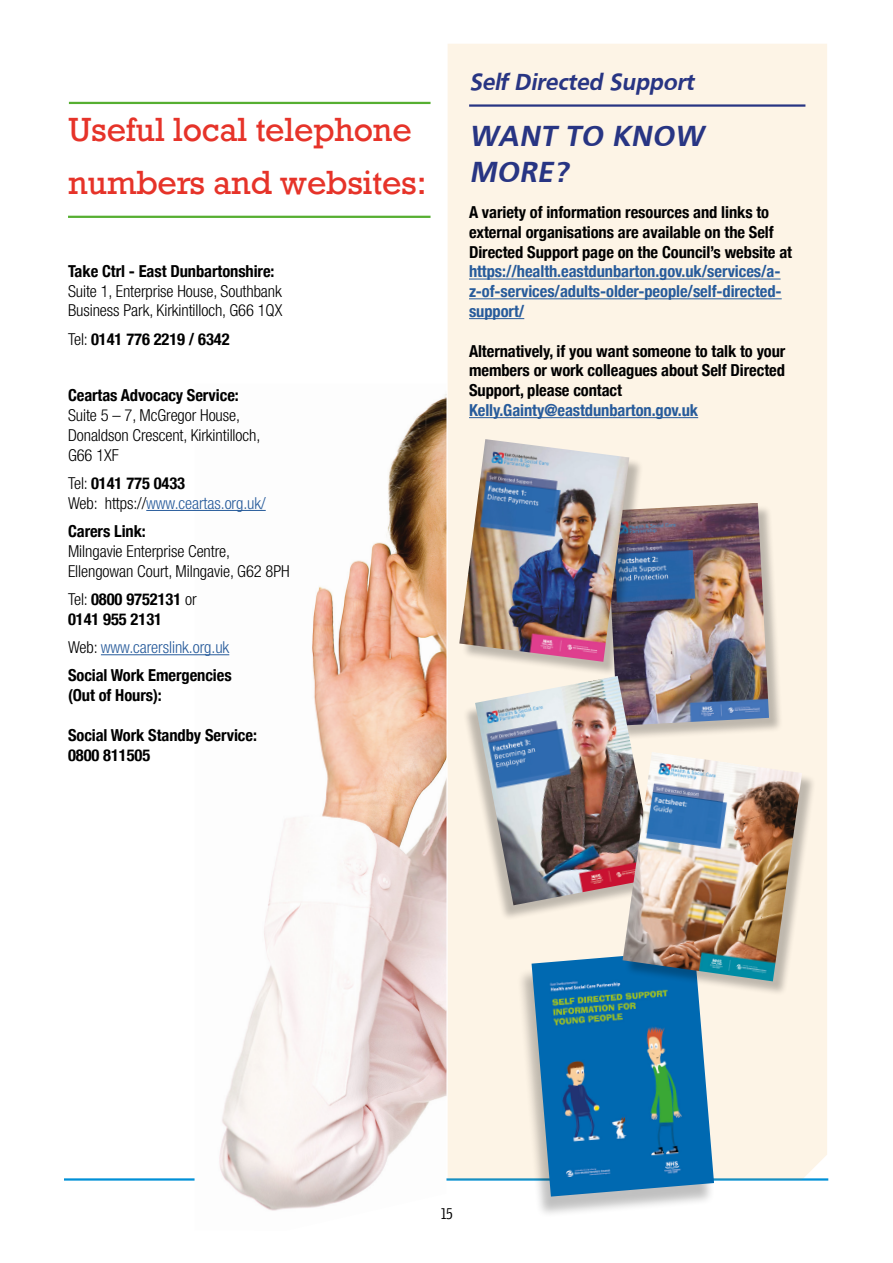
<style>
.page{position:relative;width:893px;height:1263px;background:#fff}
.page>*{position:absolute;margin:0;border:0;box-sizing:border-box;transform-origin:0 0}
.Back_page_Header{font:31.5px/52.5px "Rockwell";letter-spacing:-.01em;color:#e63329}
.Want_to_know_more_header_p11{font:italic 700 30px/36px "Frutiger";color:#283583}
.t1{font:italic 700 24px "Frutiger";color:#283583}
.Para_Heading_Hel_Neue_11pt_cond_bold{font:700 condensed 16.5px/19.8px "Helvetica Neue";letter-spacing:-.005em;color:#000}
.Body_copy_Hel_Neue_11pt_cond{font:300 condensed 16.5px/19.8px "Helvetica Neue";letter-spacing:-.005em;color:#000}
.Body_copy_Hel_Neue_11pt_cond-2{font:300 condensed 16.5px/19.8px "Helvetica Neue";letter-spacing:-.005em;color:#275b9b}
.Body_copy_Hel_Neue_11pt_cond-3{font:700 condensed 16.5px/19.8px "Helvetica Neue";letter-spacing:-.005em;color:#000}
.Para_Heading_Hel_Neue_11pt_cond_bold-2{font:700 condensed 16.5px "Helvetica Neue";letter-spacing:-.005em;color:#275b9b}
.t2{font:15px "Griffith Gothic Cond";color:#000}
.s1{font-weight:300}
.s2{color:#000}
.s3{font-weight:700;color:#000}
.s4{color:#275b9b}
</style>
<div class="page">
<hr style="left:64px;top:1178px;width:764px;height:2px;background:#0090d7">
<img style="left:195px;top:394px;width:251px;height:817px">
<hr style="left:146px;top:510px;width:120px;height:1px;background:#275b9b">
<hr style="left:101px;top:654px;width:128px;height:1px;background:#275b9b">
<hr style="left:69px;top:102px;width:362px;height:2px;background:#56af31">
<hr style="left:68px;top:216px;width:363px;height:2px;background:#56af31">
<div style="left:448px;top:44px;width:379px;height:1136px;background:#fdf4e6"></div>
<hr style="left:469px;top:279px;width:311px;height:1px;background:#275b9b">
<hr style="left:469px;top:298px;width:313px;height:1px;background:#275b9b">
<hr style="left:469px;top:318px;width:55px;height:1px;background:#275b9b">
<hr style="left:469px;top:417px;width:229px;height:1px;background:#275b9b">
<hr style="left:469px;top:104px;width:336px;height:3px;background:#283583">
<div style="left:608px;top:505px;width:176px;height:236px;background:#000;opacity:.25"></div>
<img style="left:644px;top:503px;width:125px;height:223px">
<div style="left:461px;top:441px;width:183px;height:235px;background:#000;opacity:.25"></div>
<img style="left:459px;top:439px;width:170px;height:223px">
<div style="left:462px;top:679px;width:193px;height:242px;background:#000;opacity:.25"></div>
<img style="left:475px;top:676px;width:181px;height:229px">
<div style="left:516px;top:955px;width:199px;height:263px;background:#000;opacity:.25"></div>
<img style="left:532px;top:950px;width:182px;height:246px">
<div style="left:624px;top:754px;width:193px;height:242px;background:#000;opacity:.25"></div>
<img style="left:623px;top:752px;width:179px;height:229px">
<p class="Back_page_Header" style="left:68px;top:104px;width:360px">Useful local telephone numbers and websites:</p>
<p class="Para_Heading_Hel_Neue_11pt_cond_bold" style="left:68px;top:260px;width:208px">Take Ctrl - East Dunbartonshire:</p>
<p class="Body_copy_Hel_Neue_11pt_cond" style="left:68px;top:281px;width:216px">Suite 1, Enterprise House, Southbank<br>Business Park, Kirkintilloch, G66 1QX</p>
<p class="Body_copy_Hel_Neue_11pt_cond-3" style="left:68px;top:328px;width:163px"><span class="s1">Tel:</span> 0141 776 2219 / 6342</p>
<p class="Para_Heading_Hel_Neue_11pt_cond_bold" style="left:68px;top:384px;width:172px">Ceartas Advocacy Service:</p>
<p class="Body_copy_Hel_Neue_11pt_cond" style="left:68px;top:405px;width:194px">Suite 5 – 7, McGregor House,<br>Donaldson Crescent, Kirkintilloch,<br>G66 1XF</p>
<p class="Body_copy_Hel_Neue_11pt_cond-2" style="left:68px;top:473px;width:199px"><span class="s2">Tel:</span> <span class="s3">0141 775 0433<br></span><span class="s2">Web: https://</span>www.ceartas.org.uk/</p>
<p class="Para_Heading_Hel_Neue_11pt_cond_bold" style="left:68px;top:520px;width:79px">Carers Link:</p>
<p class="Body_copy_Hel_Neue_11pt_cond" style="left:68px;top:541px;width:223px">Milngavie Enterprise Centre,<br>Ellengowan Court, Milngavie, G62 8PH</p>
<p class="Body_copy_Hel_Neue_11pt_cond-3" style="left:68px;top:588px;width:130px"><span class="s1">Tel:</span> 0800 9752131 <span class="s1">or<br></span>0141 955 2131</p>
<p class="Body_copy_Hel_Neue_11pt_cond-2" style="left:68px;top:637px;width:163px"><span class="s2">Web:</span> www.carerslink.org.uk</p>
<p class="Para_Heading_Hel_Neue_11pt_cond_bold" style="left:68px;top:664px;width:165px">Social Work Emergencies</p>
<p class="Para_Heading_Hel_Neue_11pt_cond_bold" style="left:68px;top:684px;width:95px">(Out of Hours):</p>
<p class="Para_Heading_Hel_Neue_11pt_cond_bold" style="left:68px;top:724px;width:190px">Social Work Standby Service:<br>0800 811505</p>
<h3 class="t1" style="left:469px;top:68px;width:231px">Self Directed Support</h3>
<p class="Want_to_know_more_header_p11" style="left:469px;top:117px;width:242px">WANT TO KNOW<br>MORE?</p>
<p class="Para_Heading_Hel_Neue_11pt_cond_bold" style="left:469px;top:201px;width:325px">A variety of information resources and links to external organisations are available on the Self Directed Support page on the Council’s website at <span class="s4">https://health.eastdunbarton.gov.uk/services/a&shy;z-of-services/adults-older-people/self-directed&shy;support/</span></p>
<p class="Para_Heading_Hel_Neue_11pt_cond_bold" style="left:469px;top:340px;width:318px;text-align:justify">Alternatively, if you want someone to talk to your members or work colleagues about Self Directed Support, please contact</p>
<p class="Para_Heading_Hel_Neue_11pt_cond_bold-2" style="left:469px;top:396px;width:231px">Kelly.Gainty@eastdunbarton.gov.uk</p>
<p class="t2" style="left:441px;top:1206px;width:13px">15</p>
</div>
